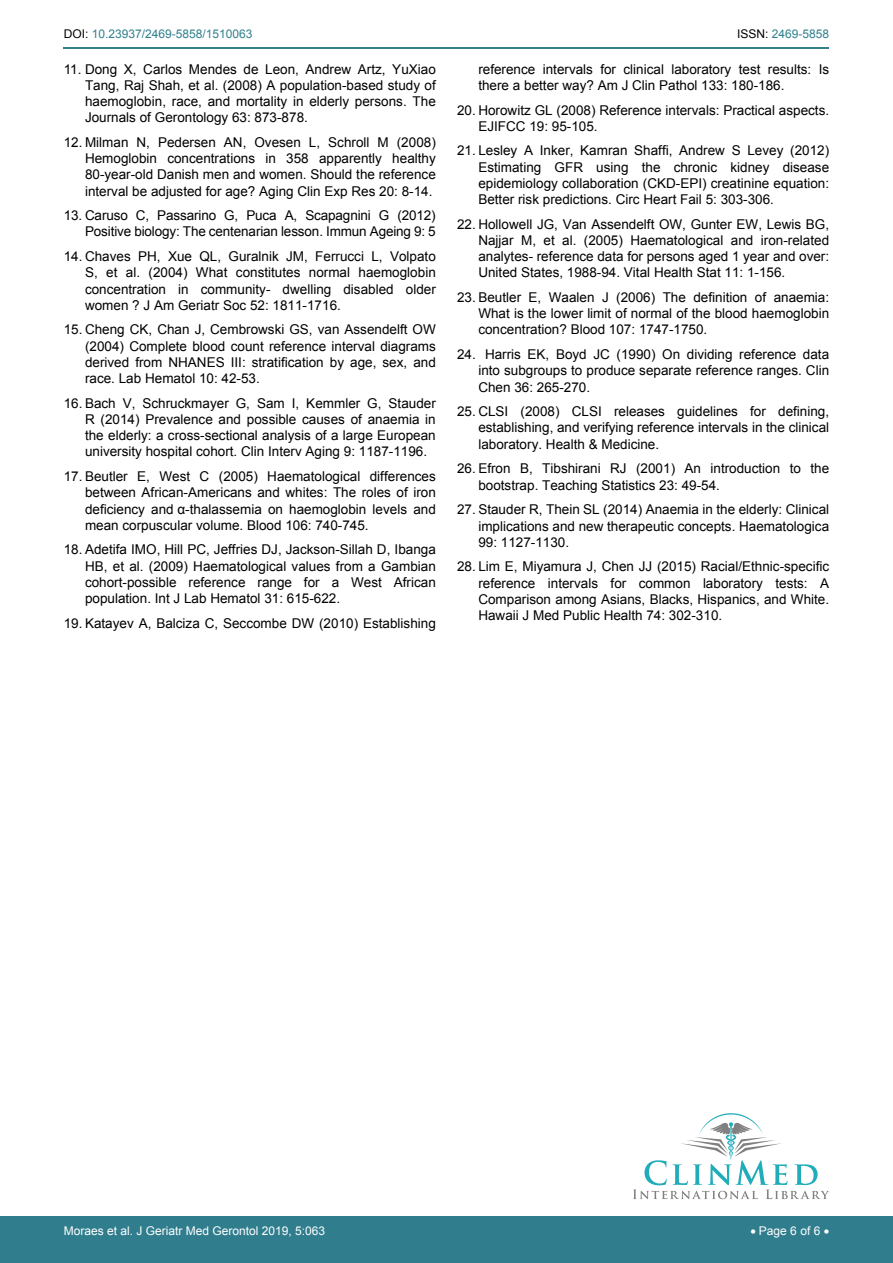
<style>
.page{position:relative;width:893px;height:1263px;background:#fff}
.page>*{position:absolute;margin:0;border:0;box-sizing:border-box;transform-origin:0 0}
.t1{font:13.5px/16.2px "Arial";color:#000;text-align:justify}
.t2{font:12px "Arial";color:#fff}
.t3{font:12px "Arial";color:#30808d}
.s1{color:#000}
</style>
<div class="page">
<hr style="left:64px;top:47px;width:765px;height:1px;background:#30808d">
<div style="left:0;top:1217px;width:893px;height:46px;background:#307d8d"></div>
<svg style="left:633px;top:1113px;width:196px;height:86px"></svg>
<p class="t3" style="left:64px;top:26px;width:190px"><span class="s1">DOI:</span> 10.23937/2469-5858/1510063</p>
<p class="t3" style="left:737px;top:26px;width:94px"><span class="s1">ISSN:</span> 2469-5858</p>
<p class="t1" style="left:85px;top:61px;width:352px;text-indent:-21px">11. Dong X, Carlos Mendes de Leon, Andrew Artz, YuXiao Tang, Raj Shah, et al. (2008) A population-based study of haemoglobin, race, and mortality in elderly persons. The Journals of Gerontology 63: 873-878.</p>
<p class="t1" style="left:85px;top:134px;width:352px;text-indent:-21px">12. Milman N, Pedersen AN, Ovesen L, Schroll M (2008)<br>Hemoglobin concentrations in 358 apparently healthy 80-year-old Danish men and women. Should the reference interval be adjusted for age? Aging Clin Exp Res 20: 8-14.</p>
<p class="t1" style="left:64px;top:208px;width:374px;text-align:right">13. Caruso C, Passarino G, Puca A, Scapagnini G (2012)<br>Positive biology: The centenarian lesson. Immun Ageing 9: 5</p>
<p class="t1" style="left:85px;top:248px;width:352px;text-indent:-21px">14. Chaves PH, Xue QL, Guralnik JM, Ferrucci L, Volpato S, et al. (2004) What constitutes normal haemoglobin concentration in community- dwelling disabled older women ? J Am Geriatr Soc 52: 1811-1716.</p>
<p class="t1" style="left:85px;top:322px;width:352px;text-indent:-21px">15. Cheng CK, Chan J, Cembrowski GS, van Assendelft OW (2004) Complete blood count reference interval diagrams derived from NHANES III: stratification by age, sex, and race. Lab Hematol 10: 42-53.</p>
<p class="t1" style="left:85px;top:395px;width:352px;text-indent:-21px">16. Bach V, Schruckmayer G, Sam I, Kemmler G, Stauder R (2014) Prevalence and possible causes of anaemia in the elderly: a cross-sectional analysis of a large European university hospital cohort. Clin Interv Aging 9: 1187-1196.</p>
<p class="t1" style="left:85px;top:468px;width:352px;text-indent:-21px">17. Beutler E, West C (2005) Haematological differences between African-Americans and whites: The roles of iron deficiency and α-thalassemia on haemoglobin levels and mean corpuscular volume. Blood 106: 740-745.</p>
<p class="t1" style="left:85px;top:542px;width:352px;text-indent:-21px">18. Adetifa IMO, Hill PC, Jeffries DJ, Jackson-Sillah D, Ibanga HB, et al. (2009) Haematological values from a Gambian cohort-possible reference range for a West African population. Int J Lab Hematol 31: 615-622.</p>
<p class="t1" style="left:64px;top:615px;width:374px">19. Katayev A, Balciza C, Seccombe DW (2010) Establishing</p>
<p class="t1" style="left:478px;top:61px;width:352px">reference intervals for clinical laboratory test results: Is there a better way? Am J Clin Pathol 133: 180-186.</p>
<p class="t1" style="left:478px;top:102px;width:352px;text-indent:-21px">20. Horowitz GL (2008) Reference intervals: Practical aspects.<br>EJIFCC 19: 95-105.</p>
<p class="t1" style="left:478px;top:143px;width:352px;text-indent:-21px">21. Lesley A Inker, Kamran Shaffi, Andrew S Levey (2012)<br>Estimating GFR using the chronic kidney disease epidemiology collaboration (CKD-EPI) creatinine equation:<br>Better risk predictions. Circ Heart Fail 5: 303-306.</p>
<p class="t1" style="left:478px;top:216px;width:352px;text-indent:-21px">22. Hollowell JG, Van Assendelft OW, Gunter EW, Lewis BG, Najjar M, et al. (2005) Haematological and iron-related analytes- reference data for persons aged 1 year and over:<br>United States, 1988-94. Vital Health Stat 11: 1-156.</p>
<p class="t1" style="left:478px;top:289px;width:352px;text-indent:-21px">23. Beutler E, Waalen J (2006) The definition of anaemia:<br>What is the lower limit of normal of the blood haemoglobin concentration? Blood 107: 1747-1750.</p>
<p class="t1" style="left:478px;top:346px;width:352px;text-indent:-21px">24. Harris EK, Boyd JC (1990) On dividing reference data into subgroups to produce separate reference ranges. Clin Chen 36: 265-270.</p>
<p class="t1" style="left:478px;top:404px;width:352px;text-indent:-21px">25. CLSI (2008) CLSI releases guidelines for defining, establishing, and verifying reference intervals in the clinical laboratory. Health &amp; Medicine.</p>
<p class="t1" style="left:478px;top:461px;width:352px;text-indent:-21px">26. Efron B, Tibshirani RJ (2001) An introduction to the bootstrap. Teaching Statistics 23: 49-54.</p>
<p class="t1" style="left:478px;top:502px;width:352px;text-indent:-21px">27. Stauder R, Thein SL (2014) Anaemia in the elderly: Clinical implications and new therapeutic concepts. Haematologica 99: 1127-1130.</p>
<p class="t1" style="left:478px;top:559px;width:352px;text-indent:-21px">28. Lim E, Miyamura J, Chen JJ (2015) Racial/Ethnic-specific reference intervals for common laboratory tests: A Comparison among Asians, Blacks, Hispanics, and White.<br>Hawaii J Med Public Health 74: 302-310.</p>
<p class="t2" style="left:64px;top:1223px;width:263px">Moraes et al. J Geriatr Med Gerontol 2019, 5:063</p>
<p class="t2" style="left:750px;top:1223px;width:80px">• Page 6 of 6 •</p>
</div>
